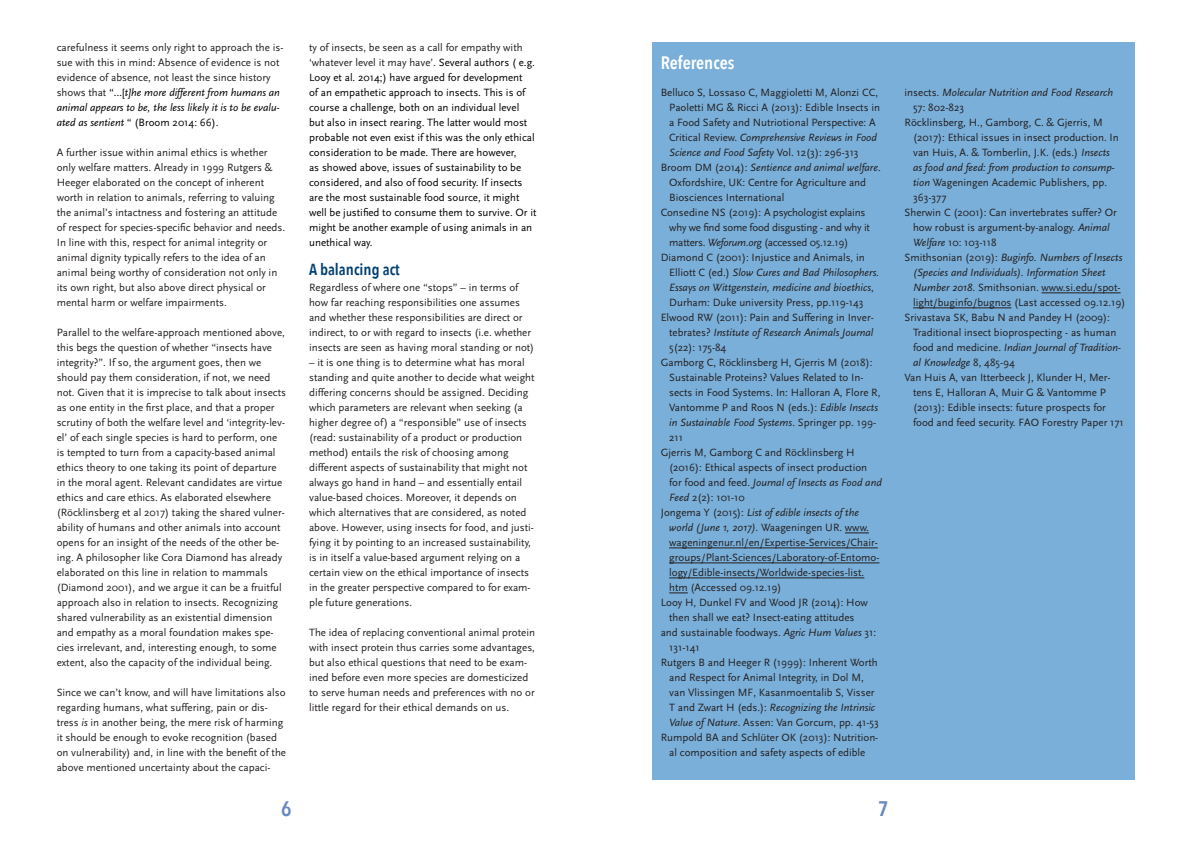
<style>
.page{position:relative;width:1191px;height:842px;background:#fff}
.page>*{position:absolute;margin:0;border:0;box-sizing:border-box;transform-origin:0 0}
.kop_2{font:600 21px "Avenir Next Condensed";color:#698ac1}
.kop_2-2{font:600 21px "Avenir Next Condensed";color:#6788c0}
.kop_3{font:600 18px "Avenir Next Condensed";color:#fff}
.paragraaf{font:600 16px "Avenir Next Condensed";color:#004071}
.basis{font:11px/15px "Scala Sans";color:#231f20}
.basis-2{font:11px/15px "Scala Sans";color:#000}
.basis-3{font:11px/15px "Scala Sans";letter-spacing:-.02em;color:#231f20}
.basis-4{font:italic 11px/15px "Scala Sans";color:#231f20}
.s1{color:#000}
.s2{font-style:italic;color:#000}
.s3{font-style:italic}
.s4{color:#231f20}
.s5{font-style:normal}
</style>
<div class="page">
<div style="left:652px;top:43px;width:482px;height:737px;background:#7aafd9"></div>
<svg style="left:845px;top:533px;width:24px;height:1px"></svg>
<hr style="left:669px;top:548px;width:209px;height:1px;background:#231f20">
<hr style="left:669px;top:563px;width:210px;height:1px;background:#231f20">
<hr style="left:669px;top:578px;width:195px;height:1px;background:#231f20">
<svg style="left:669px;top:593px;width:19px;height:1px"></svg>
<hr style="left:1041px;top:293px;width:79px;height:1px;background:#231f20">
<hr style="left:913px;top:308px;width:98px;height:1px;background:#231f20">
<p class="basis" style="left:57px;top:40px;width:228px">carefulness it seems only right to approach the is&shy;sue with this in mind: Absence of evidence is not evidence of absence, not least the since history shows that <span class="s1">“…[</span><span class="s2">t]he more different from humans an animal appears to be, the less likely it is to be evalu&shy;ated as sentient</span> <span class="s1">“ (Broom 2014: 66).</span></p>
<p class="basis" style="left:57px;top:145px;width:230px">A further issue within animal ethics is whether only welfare matters. Already in 1999 Rutgers &amp; Heeger elaborated on the concept of inherent worth in relation to animals, referring to valuing the animal’s intactness and fostering an attitude of respect for species-specific behavior and needs.<br>In line with this, respect for animal integrity or animal dignity typically refers to the idea of an animal being worthy of consideration not only in its own right, but also above direct physical or mental harm or welfare impairments.</p>
<p class="basis" style="left:57px;top:325px;width:231px">Parallel to the welfare-approach mentioned above, this begs the question of whether “insects have integrity?”. If so, the argument goes, then we should pay them consideration, if not, we need not. Given that it is imprecise to talk about insects as one entity in the first place, and that a proper scrutiny of both the welfare level and ‘integrity-lev&shy;el’ of each single species is hard to perform, one is tempted to turn from a capacity-based animal ethics theory to one taking its point of departure in the moral agent. Relevant candidates are virtue ethics and care ethics. As elaborated elsewhere (Röcklinsberg et al 2017) taking the shared vulner&shy;ability of humans and other animals into account opens for an insight of the needs of the other be&shy;ing. A philosopher like Cora Diamond has already elaborated on this line in relation to mammals (Diamond 2001), and we argue it can be a fruitful approach also in relation to insects. Recognizing shared vulnerability as an existential dimension and empathy as a moral foundation makes spe&shy;cies irrelevant, and, interesting enough, to some extent, also the capacity of the individual being.</p>
<p class="basis" style="left:57px;top:685px;width:231px">Since we can’t know, and will have limitations also regarding humans, what suffering, pain or dis&shy;tress <span class="s3">is</span> in another being, the mere risk of harming it should be enough to evoke recognition (based on vulnerability) and, in line with the benefit of the above mentioned uncertainty about the capaci-</p>
<p class="basis-2" style="left:309px;top:40px;width:229px"><span class="s4">ty of insects, be seen as a call for empathy with ‘whatever level it may have’.</span> Several authors ( e.g.<br>Looy et al. 2014;) have argued for development<br>of an empathetic approach to insects. This is of course a challenge, both on an individual level but also in insect rearing. The latter would most probable not even exist if this was the only ethical consideration to be made. There are however,<br>as showed above, issues of sustainability to be considered, and also of food security. If insects are the most sustainable food source, it might well be justified to consume them to survive. Or it might be another example of using animals in an unethical way.</p>
<p class="paragraaf" style="left:309px;top:256px;width:92px">A balancing act</p>
<p class="basis" style="left:309px;top:280px;width:227px">Regardless of where one “stops” – in terms of how far reaching responsibilities one assumes and whether these responsibilities are direct or indirect, to or with regard to insects (i.e. whether insects are seen as having moral standing or not)</p>
<p class="basis" style="left:309px;top:355px;width:227px">– it is one thing is to determine what has moral standing and quite another to decide what weight differing concerns should be assigned. Deciding which parameters are relevant when seeking (a higher degree of) a “responsible” use of insects (read: sustainability of a product or production method) entails the risk of choosing among different aspects of sustainability that might not always go hand in hand – and essentially entail value-based choices. Moreover, it depends on which alternatives that are considered, as noted above. However, using insects for food, and justi&shy;fying it by pointing to an increased sustainability, is in itself a value-based argument relying on a certain view on the ethical importance of insects in the greater perspective compared to for exam&shy;ple future generations.</p>
<p class="basis" style="left:309px;top:625px;width:227px">The idea of replacing conventional animal protein with insect protein thus carries some advantages, but also ethical questions that need to be exam&shy;ined before even more species are domesticized to serve human needs and preferences with no or little regard for their ethical demands on us.</p>
<p class="kop_3" style="left:660px;top:47px;width:75px">References</p>
<p class="basis" style="left:669px;top:85px;width:212px;text-indent:-9px">Belluco S, Lossaso C, Maggioletti M, Alonzi CC, Paoletti MG &amp; Ricci A (2013): Edible Insects in a Food Safety and Nutriotional Perspective: A Critical Review. <span class="s3">Comprehensive Reviews in Food Science and Food Safety</span> Vol. 12(3): 296-313</p>
<p class="basis" style="left:669px;top:160px;width:213px;text-indent:-9px">Broom DM (2014): <span class="s3">Sentience and animal welfare</span>.<br>Oxfordshire, UK: Centre for Agriculture and<br>Biosciences International</p>
<p class="basis-3" style="left:669px;top:205px;width:202px;text-indent:-9px">Consedine NS (2019): A psychologist explains why we find some food disgusting - and why it matters. <span class="s3">Weforum.org</span> (accessed 05.12.19)</p>
<p class="basis" style="left:669px;top:250px;width:211px;text-indent:-9px">Diamond C (2001): Injustice and Animals, in Elliott C (ed.) <span class="s3">Slow Cures and Bad Philosophers.<br>Essays on Wittgenstein, medicine and bioethics</span>, Durham: Duke university Press, pp.119-143</p>
<p class="basis" style="left:669px;top:310px;width:206px;text-align:justify;text-indent:-9px">Elwood RW (2011): Pain and Suffering in Inver&shy;tebrates? <span class="s3">Institute of Research Animals Journal </span>5(22): 175-84</p>
<p class="basis" style="left:669px;top:355px;width:213px;text-indent:-9px">Gamborg C, Röcklinsberg H, Gjerris M (2018):<br>Sustainable Proteins? Values Related to In&shy;sects in Food Systems. In: Halloran A, Flore R, Vantomme P and Roos N (eds.): <span class="s3">Edible Insects in Sustainable Food Systems</span>. Springer pp. 199- 211</p>
<p class="basis" style="left:669px;top:445px;width:214px;text-indent:-9px">Gjerris M, Gamborg C and Röcklinsberg H (2016): Ethical aspects of insect production for food and feed. <span class="s3">Journal of Insects as Food and Feed</span> 2(2): 101-10</p>
<p class="basis" style="left:669px;top:505px;width:212px;text-indent:-9px">Jongema Y (2015): <span class="s3">List of edible insects of the world (June 1, 2017).</span> Waageningen UR. www. wageningenur.nl/en/Expertise-Services/Chair&shy;groups/Plant-Sciences/Laboratory-of-Entomo&shy;logy/Edible-insects/Worldwide-species-list. htm (Accessed 09.12.19)</p>
<p class="basis" style="left:660px;top:595px;width:209px;text-align:center">Looy H, Dunkel FV and Wood JR (2014): How then shall we eat? Insect-eating attitudes</p>
<p class="basis" style="left:669px;top:625px;width:209px;text-indent:-9px">and sustainable foodways. <span class="s3">Agric Hum Values</span> 31:<br>131-141</p>
<p class="basis" style="left:669px;top:655px;width:211px;text-indent:-9px">Rutgers B and Heeger R (1999): Inherent Worth and Respect for Animal Integrity, in Dol M, van Vlissingen MF, Kasanmoentalib S, Visser T and Zwart H (eds.): <span class="s3">Recognizing the Intrinsic Value of Nature</span>. Assen: Van Gorcum, pp. 41-53</p>
<p class="basis" style="left:660px;top:730px;width:219px;text-align:center">Rumpold BA and Schlüter OK (2013): Nutrition&shy;al composition and safety aspects of edible</p>
<p class="kop_2" style="left:281px;top:791px;width:12px">6</p>
<p class="kop_2-2" style="left:878px;top:791px;width:12px">7</p>
<p class="basis-4" style="left:913px;top:85px;width:201px;text-indent:-9px"><span class="s5">insects.</span> Molecular Nutrition and Food Research<br><span class="s5">57: 802-823</span></p>
<p class="basis" style="left:913px;top:115px;width:207px;text-indent:-9px">Röcklinsberg, H., Gamborg, C. &amp; Gjerris, M (2017): Ethical issues in insect production. In van Huis, A. &amp; Tomberlin, J.K. (eds.) <span class="s3">Insects as food and feed: from production to consump&shy;tion</span> Wageningen Academic Publishers, pp.<br>363-377</p>
<p class="basis" style="left:913px;top:205px;width:205px;text-indent:-9px">Sherwin C (2001): Can invertebrates suffer? Or how robust is argument-by-analogy. <span class="s3">Animal<br>Welfare</span> 10: 103-118</p>
<p class="basis" style="left:913px;top:250px;width:214px;text-indent:-9px">Smithsonian (2019): <span class="s3">Buginfo. Numbers of Insects (Species and Individuals). Information Sheet Number 2018</span>. Smithsonian. www.si.edu/spot&shy;light/buginfo/bugnos (Last accessed 09.12.19)</p>
<p class="basis" style="left:913px;top:310px;width:210px;text-indent:-9px">Srivastava SK, Babu N and Pandey H (2009):<br>Traditional insect bioprospecting - as human food and medicine. <span class="s3">Indian Journal of Tradition&shy;al Knowledge</span> 8, 485-94</p>
<p class="basis" style="left:913px;top:370px;width:212px;text-indent:-9px">Van Huis A, van Itterbeeck J, Klunder H, Mer&shy;tens E, Halloran A, Muir G &amp; Vantomme P (2013): Edible insects: future prospects for food and feed security. FAO Forestry Paper 171</p>
</div>
